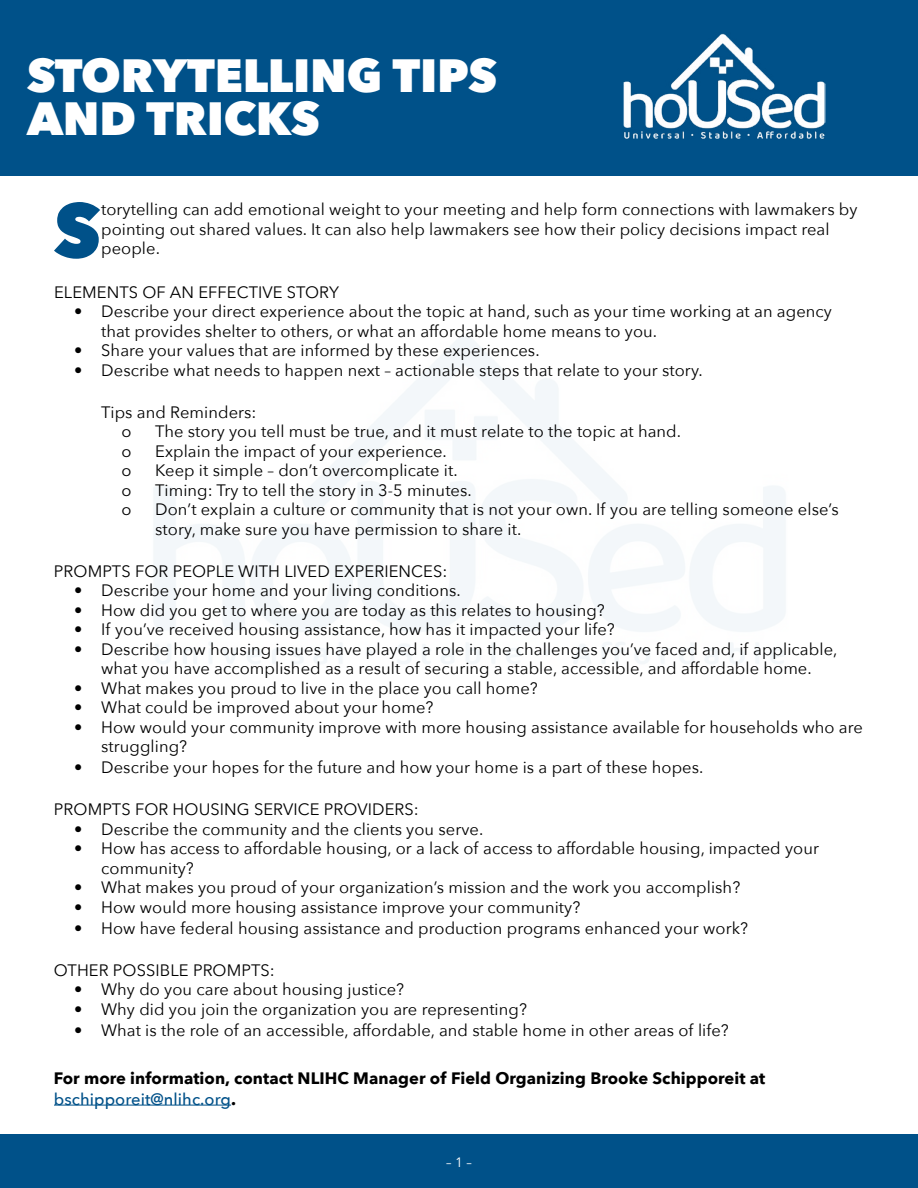
<style>
.page{position:relative;width:918px;height:1188px;background:#fff}
.page>*{position:absolute;margin:0;border:0;box-sizing:border-box;transform-origin:0 0}
.t1{font:800 75.75px "Avenir Next";color:#005189}
.t2{font:800 46.5px/43.5px "Avenir Next";letter-spacing:-.005em;color:#fff}
.t3{font:16.5px/19.5px "Avenir Next";letter-spacing:.005em;color:#000}
.t4{font:700 16.5px/21px "Avenir Next";letter-spacing:.005em;color:#000}
.t5{font:16.5px "Avenir Next LT Pro";color:#000}
.t6{font:13.5px "Avenir Next LT Pro";color:#fff}
.s1{font-weight:500;color:#005189}
</style>
<div class="page">
<div style="left:0;top:1134px;width:918px;height:54px;background:#005189"></div>
<div style="left:0;top:0;width:918px;height:176px;background:#005189"></div>
<img style="left:623px;top:33px;width:202px;height:106px">
<hr style="left:54px;top:1105px;width:177px;height:1px;background:#005189">
<h2 class="t2" style="left:27px;top:53px;width:472px">STORYTELLING TIPS<br>AND TRICKS</h2>
<h1 class="t1" style="left:54px;top:184px;width:48px">S</h1>
<p class="t3" style="left:101px;top:199px;width:758px">torytelling can add emotional weight to your meeting and help form connections with lawmakers by pointing out shared values. It can also help lawmakers see how their policy decisions impact real people.</p>
<p class="t3" style="left:54px;top:282px;width:286px">ELEMENTS OF AN EFFECTIVE STORY</p>
<p class="t3" style="left:101px;top:301px;width:732px;text-indent:-27px">• Describe your direct experience about the topic at hand, such as your time working at an agency that provides shelter to others, or what an affordable home means to you.</p>
<p class="t3" style="left:74px;top:340px;width:467px">• Share your values that are informed by these experiences.</p>
<p class="t3" style="left:74px;top:360px;width:630px">• Describe what needs to happen next – actionable steps that relate to your story.</p>
<p class="t3" style="left:101px;top:402px;width:157px">Tips and Reminders:</p>
<p class="t5" style="left:121px;top:422px;width:12px">o</p>
<p class="t3" style="left:155px;top:421px;width:527px">The story you tell must be true, and it must relate to the topic at hand.</p>
<p class="t5" style="left:121px;top:441px;width:12px">o</p>
<p class="t3" style="left:155px;top:441px;width:293px">Explain the impact of your experience.</p>
<p class="t5" style="left:121px;top:461px;width:12px">o</p>
<p class="t3" style="left:155px;top:460px;width:304px">Keep it simple – don’t overcomplicate it.</p>
<p class="t5" style="left:121px;top:480px;width:12px">o</p>
<p class="t3" style="left:155px;top:480px;width:318px">Timing: Try to tell the story in 3-5 minutes.</p>
<p class="t5" style="left:121px;top:500px;width:12px">o</p>
<p class="t3" style="left:155px;top:499px;width:685px">Don’t explain a culture or community that is not your own. If you are telling someone else’s story, make sure you have permission to share it.</p>
<p class="t3" style="left:54px;top:561px;width:395px">PROMPTS FOR PEOPLE WITH LIVED EXPERIENCES:</p>
<p class="t3" style="left:74px;top:580px;width:388px">• Describe your home and your living conditions.</p>
<p class="t3" style="left:74px;top:600px;width:532px">• How did you get to where you are today as this relates to housing?</p>
<p class="t3" style="left:74px;top:619px;width:542px">• If you’ve received housing assistance, how has it impacted your life?</p>
<p class="t3" style="left:74px;top:639px;width:765px;text-align:center">• Describe how housing issues have played a role in the challenges you’ve faced and, if applicable, what you have accomplished as a result of securing a stable, accessible, and affordable home.</p>
<p class="t3" style="left:74px;top:678px;width:465px">• What makes you proud to live in the place you call home?</p>
<p class="t3" style="left:74px;top:697px;width:361px">• What could be improved about your home?</p>
<p class="t3" style="left:101px;top:717px;width:763px;text-indent:-27px">• How would your community improve with more housing assistance available for households who are struggling?</p>
<p class="t3" style="left:74px;top:757px;width:631px">• Describe your hopes for the future and how your home is a part of these hopes.</p>
<p class="t3" style="left:54px;top:799px;width:366px">PROMPTS FOR HOUSING SERVICE PROVIDERS:</p>
<p class="t3" style="left:74px;top:819px;width:411px">• Describe the community and the clients you serve.</p>
<p class="t3" style="left:101px;top:838px;width:719px;text-indent:-27px">• How has access to affordable housing, or a lack of access to affordable housing, impacted your community?</p>
<p class="t3" style="left:74px;top:877px;width:668px">• What makes you proud of your organization’s mission and the work you accomplish?</p>
<p class="t3" style="left:74px;top:897px;width:508px">• How would more housing assistance improve your community?</p>
<p class="t3" style="left:74px;top:918px;width:675px">• How have federal housing assistance and production programs enhanced your work?</p>
<p class="t3" style="left:54px;top:960px;width:222px">OTHER POSSIBLE PROMPTS:</p>
<p class="t3" style="left:74px;top:979px;width:331px">• Why do you care about housing justice?</p>
<p class="t3" style="left:74px;top:999px;width:454px">• Why did you join the organization you are representing?</p>
<p class="t3" style="left:74px;top:1020px;width:656px">• What is the role of an accessible, affordable, and stable home in other areas of life?</p>
<p class="t4" style="left:54px;top:1067px;width:713px">For more information, contact NLIHC Manager of Field Organizing Brooke Schipporeit at <span class="s1">bschipporeit@nlihc.org</span>.</p>
<p class="t6" style="left:446px;top:1154px;width:27px">– 1 –</p>
</div>
